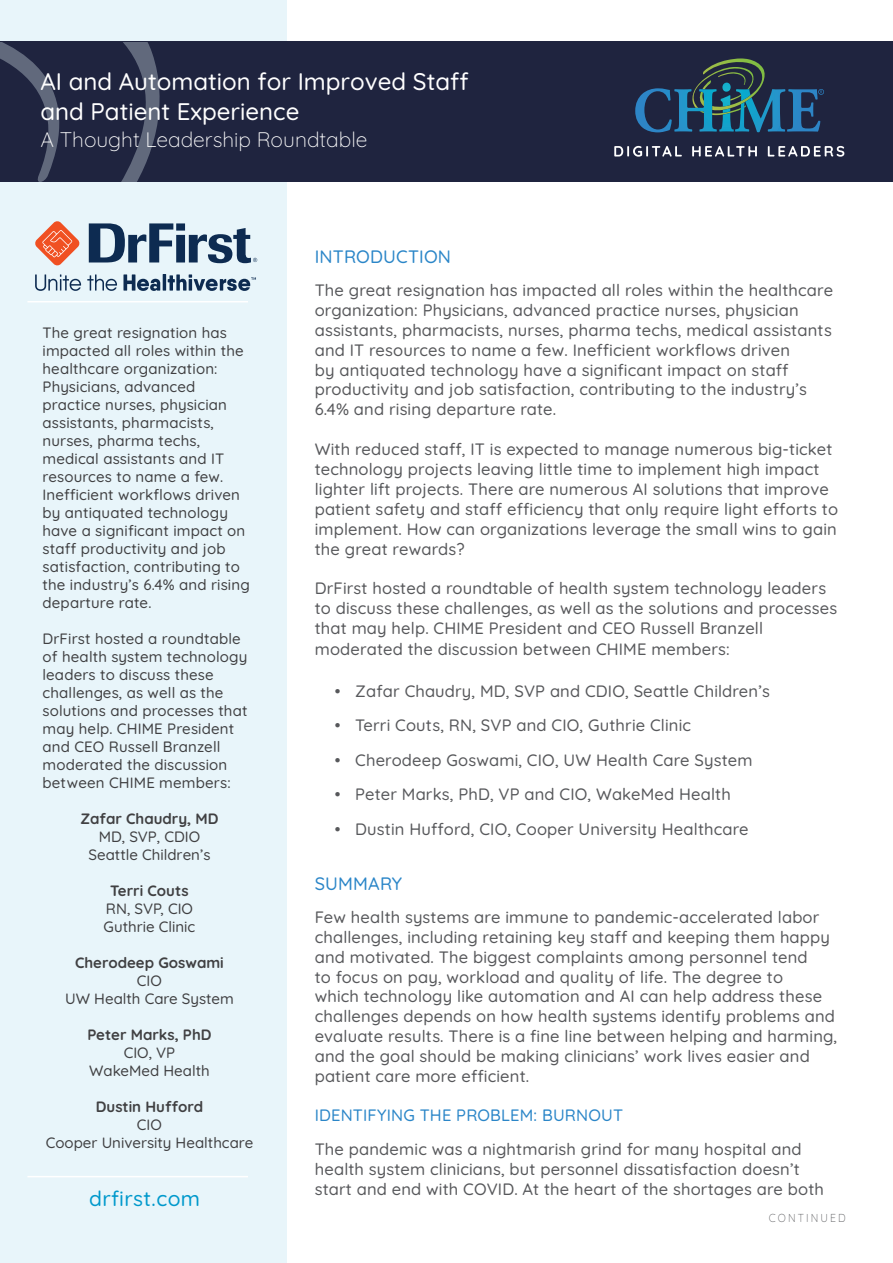
<style>
.page{position:relative;width:893px;height:1263px;background:#fff}
.page>*{position:absolute;margin:0;border:0;box-sizing:border-box;transform-origin:0 0}
.t1{font:500 24px/29.8px "Quicksand";color:#fff}
.t2{font:300 21px "Quicksand";color:#fff}
.t3{font:500 21px "Quicksand";letter-spacing:.02em;color:#09c}
.t4{font:500 18px "Quicksand";letter-spacing:.01em;color:#2b86c8}
.t5{font:500 16.5px/20px "Quicksand";letter-spacing:.01em;color:#57585b}
.t6{font:500 16.5px "Quicksand";letter-spacing:.01em;color:#2b86c8}
.t7{font:500 15px/18px "Quicksand";letter-spacing:.01em;color:#404042}
.t8{font:700 15px "Quicksand";color:#404042}
.t9{font:300 11.55px "Quicksand";letter-spacing:.2em;color:#57585b;scale:.91 1}
</style>
<div class="page">
<div style="left:0;top:0;width:287px;height:1263px;background:#e8f5fa"></div>
<div style="left:0;top:42px;width:893px;height:140px;background:#1f243f"></div>
<hr style="left:27px;top:301px;width:221px;height:1px;background:#fff">
<hr style="left:27px;top:1176px;width:221px;height:1px;background:#fff">
<svg style="left:635px;top:58px;width:189px;height:74px"></svg>
<svg style="left:614px;top:146px;width:68px;height:11px"></svg>
<svg style="left:692px;top:146px;width:65px;height:11px"></svg>
<svg style="left:768px;top:146px;width:76px;height:11px"></svg>
<svg style="left:0;top:42px;width:160px;height:140px"></svg>
<svg style="left:35px;top:274px;width:46px;height:17px"></svg>
<svg style="left:87px;top:274px;width:30px;height:17px"></svg>
<svg style="left:123px;top:274px;width:37px;height:17px"></svg>
<hr style="left:163px;top:274px;width:3px;height:17px;background:#0d2b51">
<svg style="left:168px;top:274px;width:88px;height:17px"></svg>
<svg style="left:35px;top:221px;width:45px;height:45px"></svg>
<svg style="left:89px;top:223px;width:84px;height:39px"></svg>
<div style="left:176px;top:235px;width:9px;height:27px;background:#0d2b51"></div>
<div style="left:176px;top:223px;width:9px;height:8px;background:#0d2b51"></div>
<svg style="left:189px;top:228px;width:68px;height:35px"></svg>
<p class="t1" style="left:40px;top:65px;width:430px">AI and Automation for Improved Staff and Patient Experience</p>
<p class="t2" style="left:40px;top:123px;width:328px">A Thought Leadership Roundtable</p>
<p class="t7" style="left:43px;top:322px;width:209px">The great resignation has impacted all roles within the healthcare organization:<br>Physicians, advanced practice nurses, physician assistants, pharmacists, nurses, pharma techs, medical assistants and IT resources to name a few.<br>Inefficient workflows driven by antiquated technology have a significant impact on staff productivity and job satisfaction, contributing to the industry’s 6.4% and rising departure rate.</p>
<p class="t7" style="left:43px;top:628px;width:206px">DrFirst hosted a roundtable of health system technology leaders to discuss these challenges, as well as the solutions and processes that may help. CHIME President and CEO Russell Branzell moderated the discussion between CHIME members:</p>
<p class="t8" style="left:80px;top:807px;width:140px">Zafar Chaudry, MD</p>
<p class="t7" style="left:99px;top:826px;width:103px">MD, SVP, CDIO</p>
<p class="t7" style="left:89px;top:844px;width:123px">Seattle Children’s</p>
<p class="t8" style="left:110px;top:879px;width:80px">Terri Couts</p>
<p class="t7" style="left:106px;top:898px;width:89px">RN, SVP, CIO</p>
<p class="t7" style="left:104px;top:916px;width:93px">Guthrie Clinic</p>
<p class="t8" style="left:75px;top:951px;width:150px">Cherodeep Goswami</p>
<p class="t7" style="left:137px;top:970px;width:27px">CIO</p>
<p class="t7" style="left:65px;top:988px;width:170px">UW Health Care System</p>
<p class="t8" style="left:87px;top:1023px;width:126px">Peter Marks, PhD</p>
<p class="t7" style="left:124px;top:1042px;width:53px">CIO, VP</p>
<p class="t7" style="left:89px;top:1060px;width:122px">WakeMed Health</p>
<p class="t8" style="left:96px;top:1095px;width:109px">Dustin Hufford</p>
<p class="t7" style="left:137px;top:1114px;width:27px">CIO</p>
<p class="t7" style="left:46px;top:1132px;width:209px">Cooper University Healthcare</p>
<p class="t3" style="left:89px;top:1182px;width:113px">drfirst.com</p>
<p class="t4" style="left:315px;top:242px;width:138px">INTRODUCTION</p>
<p class="t5" style="left:315px;top:278px;width:520px">The great resignation has impacted all roles within the healthcare organization: Physicians, advanced practice nurses, physician assistants, pharmacists, nurses, pharma techs, medical assistants and IT resources to name a few. Inefficient workflows driven<br>by antiquated technology have a significant impact on staff productivity and job satisfaction, contributing to the industry’s 6.4% and rising departure rate.</p>
<p class="t5" style="left:315px;top:438px;width:525px">With reduced staff, IT is expected to manage numerous big-ticket technology projects leaving little time to implement high impact lighter lift projects. There are numerous AI solutions that improve patient safety and staff efficiency that only require light efforts to implement. How can organizations leverage the small wins to gain the great rewards?</p>
<p class="t5" style="left:315px;top:577px;width:524px">DrFirst hosted a roundtable of health system technology leaders to discuss these challenges, as well as the solutions and processes that may help. CHIME President and CEO Russell Branzell moderated the discussion between CHIME members:</p>
<p class="t5" style="left:335px;top:679px;width:436px">• Zafar Chaudry, MD, SVP and CDIO, Seattle Children’s</p>
<p class="t5" style="left:335px;top:714px;width:358px">• Terri Couts, RN, SVP and CIO, Guthrie Clinic</p>
<p class="t5" style="left:335px;top:748px;width:419px">• Cherodeep Goswami, CIO, UW Health Care System</p>
<p class="t5" style="left:335px;top:783px;width:397px">• Peter Marks, PhD, VP and CIO, WakeMed Health</p>
<p class="t5" style="left:335px;top:817px;width:415px">• Dustin Hufford, CIO, Cooper University Healthcare</p>
<p class="t4" style="left:315px;top:869px;width:89px">SUMMARY</p>
<p class="t5" style="left:315px;top:905px;width:524px">Few health systems are immune to pandemic-accelerated labor challenges, including retaining key staff and keeping them happy and motivated. The biggest complaints among personnel tend<br>to focus on pay, workload and quality of life. The degree to<br>which technology like automation and AI can help address these challenges depends on how health systems identify problems and evaluate results. There is a fine line between helping and harming, and the goal should be making clinicians’ work lives easier and patient care more efficient.</p>
<p class="t6" style="left:315px;top:1102px;width:310px">IDENTIFYING THE PROBLEM: BURNOUT</p>
<p class="t5" style="left:315px;top:1137px;width:511px">The pandemic was a nightmarish grind for many hospital and health system clinicians, but personnel dissatisfaction doesn’t start and end with COVID. At the heart of the shortages are both</p>
<p class="t9" style="left:769px;top:1209px;width:86px">CONTINUED</p>
</div>
